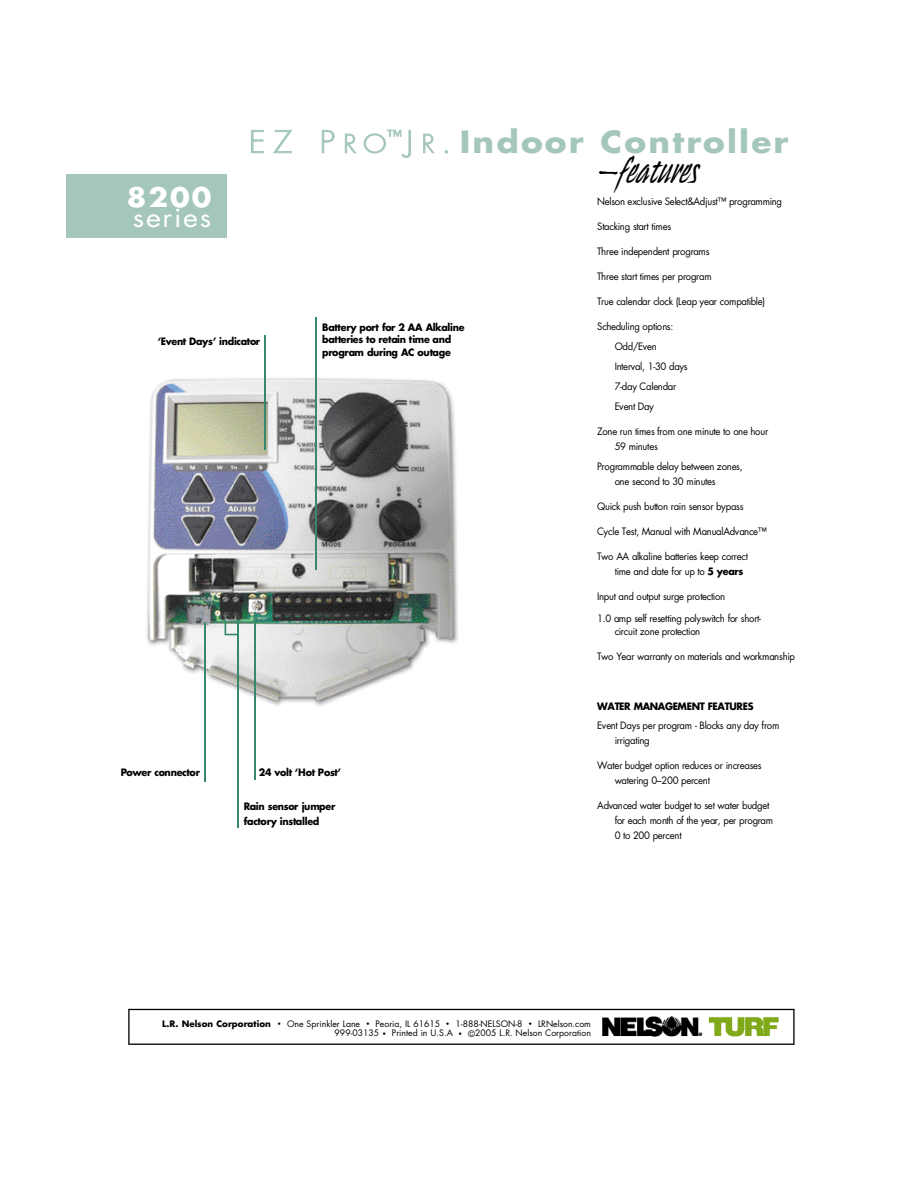
<style>
.page{position:relative;width:918px;height:1188px;background:#fff}
.page>*{position:absolute;margin:0;border:0;box-sizing:border-box;transform-origin:0 0}
.t1{font:italic 37.2px "Ulysses Plain";color:#000}
.t2{font:700 29.85px "Futura";letter-spacing:.07em;color:#a5c6bb;scale:1.1 1}
.t3{font:26.1px "Futura";color:#fff;scale:1.1 1}
.t4{font:700 26.1px "Futura";color:#fff;scale:1.1 1}
.t5{font:9.9px/15px "Futura";letter-spacing:-.03em;color:#000;scale:.96 1}
.t6{font:700 9.9px/12.3px "Futura";letter-spacing:-.03em;color:#000;scale:.96 1}
.t7{font:8.7px/9.9px "Futura";color:#000;text-align:right}
.s1{font-weight:300}
.s2{font-weight:300;font-size:24.9px}
.s3{font-weight:700}
.s4{font-size:6.15px}
</style>
<div class="page">
<svg style="left:128px;top:1009px;width:667px;height:36px"></svg>
<img style="left:592px;top:1008px;width:199px;height:19px">
<img style="left:592px;top:1027px;width:199px;height:18px">
<div style="left:66px;top:174px;width:160px;height:63px;background:#a5c6bb"></div>
<img style="left:146px;top:373px;width:313px;height:334px">
<hr style="left:264px;top:335px;width:2px;height:114px;background:#34896e">
<hr style="left:254px;top:612px;width:2px;height:168px;background:#34896e">
<hr style="left:237px;top:620px;width:2px;height:208px;background:#34896e">
<hr style="left:205px;top:622px;width:1px;height:159px;background:#34896e">
<hr style="left:316px;top:317px;width:1px;height:253px;background:#34896e">
<svg style="left:225px;top:620px;width:12px;height:15px"></svg>
<h2 class="t2" style="left:249px;top:128px;width:492px"><span class="s1">E Z P</span> <span class="s2">R O</span><sup>™</sup> <span class="s1">J</span> <span class="s2">R</span> <span class="s1">.</span> Indoor Contro l l e r</h2>
<h1 class="t1" style="left:595px;top:157px;width:104px">–features</h1>
<p class="t5" style="left:597px;top:195px;width:194px">Nelson exclusive Select&amp;Adjust™ programming</p>
<p class="t5" style="left:597px;top:220px;width:79px">Stacking start times</p>
<p class="t5" style="left:597px;top:245px;width:119px">Three independent programs</p>
<p class="t5" style="left:597px;top:270px;width:121px">Three start times per program</p>
<p class="t5" style="left:597px;top:295px;width:177px">True calendar clock (Leap year compatible)</p>
<p class="t5" style="left:615px;top:317px;width:77px;line-height:20px;text-indent:-18px">Scheduling options:<br>O d d / E ve n<br>Interval, 1-30 days<br>7-day Calendar<br>Event Day</p>
<p class="t5" style="left:615px;top:425px;width:161px;text-indent:-18px">Zone run times from one minute to one hour<br>59 minutes</p>
<p class="t5" style="left:615px;top:460px;width:135px;text-indent:-18px">Programmable delay between zones, one second to 30 minutes</p>
<p class="t5" style="left:597px;top:500px;width:154px">Quick push button rain sensor bypass</p>
<p class="t5" style="left:597px;top:525px;width:178px">Cycle Test, Manual with ManualAdvance™</p>
<p class="t5" style="left:615px;top:550px;width:140px;text-indent:-18px">Two AA alkaline batteries keep correct time and date for up to <span class="s3">5 years</span></p>
<p class="t5" style="left:597px;top:587px;width:172px;line-height:21.3px">Input and output surge protection<br>1.0 amp self resetting polyswitch for short-</p>
<p class="t5" style="left:615px;top:625px;width:91px">circuit zone protection</p>
<p class="t5" style="left:597px;top:650px;width:208px">Two Year warranty on materials and workmanship</p>
<p class="t6" style="left:597px;top:701px;width:165px">WATER MANAGEMENT FEATURES</p>
<p class="t5" style="left:615px;top:719px;width:173px;text-indent:-18px">Event Days per program - Blocks any day from irrig a tin g</p>
<p class="t5" style="left:615px;top:759px;width:155px;text-indent:-18px">Water budget option reduces or increases watering 0–200 percent</p>
<p class="t5" style="left:615px;top:799px;width:166px;text-indent:-18px">Advanced water budget to set water budget for each month of the year, per program<br>0 to 200 percent</p>
<h3 class="t4" style="left:127px;top:185px;width:78px">8 2 0 0</h3>
<h3 class="t3" style="left:133px;top:205px;width:73px">s e r i e s</h3>
<p class="t6" style="left:322px;top:322px;width:150px">Battery port for 2 AA Alkaline batteries to retain time and program during AC outage</p>
<p class="t6" style="left:158px;top:336px;width:108px">‘Event Days’ indicator</p>
<p class="t6" style="left:121px;top:767px;width:84px">Power connector</p>
<p class="t6" style="left:259px;top:767px;width:87px">24 volt ‘Hot Post’</p>
<p class="t6" style="left:244px;top:799px;width:97px;line-height:15px">Rain sensor jumper factory installed</p>
<p class="t7" style="left:162px;top:1019px;width:430px"><span class="s3">L.R. Nelson Corporation</span> <span class="s4">•</span> One Sprinkler Lane <span class="s4">•</span> Peoria, IL 61615 <span class="s4">•</span> 1-888-NELSON-8 <span class="s4">•</span> LRNelson.com<br>999-03135 <span class="s4">•</span> Printed in U.S.A <span class="s4">•</span> ©2005 L.R. Nelson Corporation</p>
</div>
